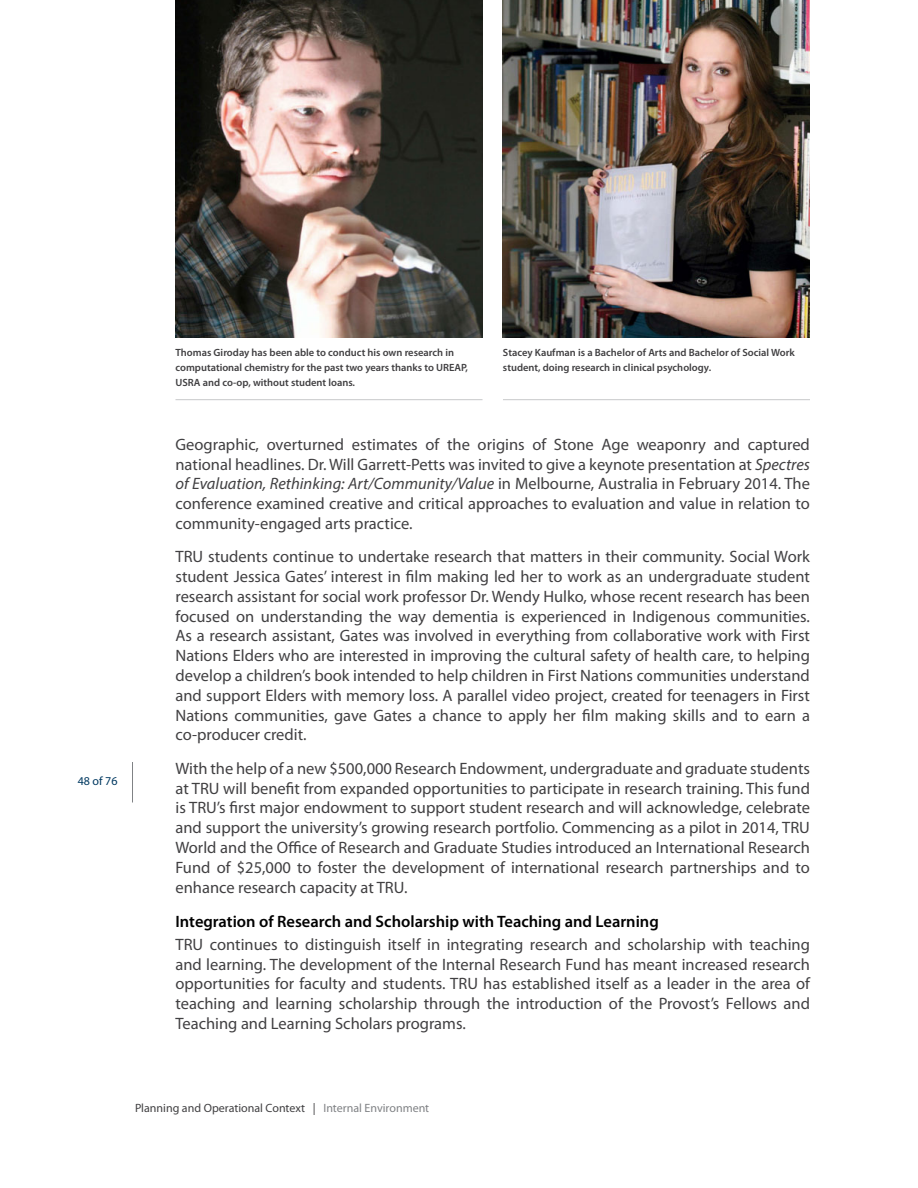
<style>
.page{position:relative;width:918px;height:1188px;background:#fff}
.page>*{position:absolute;margin:0;border:0;box-sizing:border-box;transform-origin:0 0}
.t1{font:16.5px/19.8px "Myriad Pro";color:#414042;text-align:justify}
.t2{font:600 16.5px "Myriad Pro";color:#000}
.t3{font:12px "Myriad Pro";color:#414042}
.t4{font:12px "Myriad Pro";color:#003961}
.t5{font:600 10.5px/15px "Myriad Pro";color:#414042}
.s1{font-style:italic}
.s2{color:#808285}
</style>
<div class="page">
<hr style="left:132px;top:762px;width:1px;height:40px;background:#808285">
<img style="left:176px;top:0;width:307px;height:337px">
<img style="left:503px;top:0;width:307px;height:337px">
<hr style="left:176px;top:399px;width:307px;height:1px;background:#c7c8ca">
<hr style="left:503px;top:399px;width:307px;height:1px;background:#c7c8ca">
<p class="t4" style="left:78px;top:774px;width:41px">48 of 76</p>
<p class="t5" style="left:176px;top:345px;width:294px">Thomas Giroday has been able to conduct his own research in computational chemistry for the past two years thanks to UREAP,<br>USRA and co-op, without student loans.</p>
<p class="t5" style="left:503px;top:345px;width:293px">Stacey Kaufman is a Bachelor of Arts and Bachelor of Social Work student, doing research in clinical psychology.</p>
<p class="t1" style="left:176px;top:434px;width:636px">Geographic, overturned estimates of the origins of Stone Age weaponry and captured national headlines. Dr. Will Garrett-Petts was invited to give a keynote presentation at <span class="s1">Spectres of Evaluation, Rethinking: Art/Community/Value</span> in Melbourne, Australia in February 2014. The conference examined creative and critical approaches to evaluation and value in relation to community-engaged arts practice.</p>
<p class="t1" style="left:176px;top:547px;width:636px">TRU students continue to undertake research that matters in their community. Social Work student Jessica Gates’ interest in film making led her to work as an undergraduate student research assistant for social work professor Dr. Wendy Hulko, whose recent research has been focused on understanding the way dementia is experienced in Indigenous communities.<br>As a research assistant, Gates was involved in everything from collaborative work with First Nations Elders who are interested in improving the cultural safety of health care, to helping develop a children’s book intended to help children in First Nations communities understand and support Elders with memory loss. A parallel video project, created for teenagers in First Nations communities, gave Gates a chance to apply her film making skills and to earn a co-producer credit.</p>
<p class="t1" style="left:176px;top:758px;width:636px">With the help of a new $500,000 Research Endowment, undergraduate and graduate students at TRU will benefit from expanded opportunities to participate in research training. This fund is TRU’s first major endowment to support student research and will acknowledge, celebrate and support the university’s growing research portfolio. Commencing as a pilot in 2014, TRU World and the Office of Research and Graduate Studies introduced an International Research Fund of $25,000 to foster the development of international research partnerships and to enhance research capacity at TRU.</p>
<h4 class="t2" style="left:176px;top:911px;width:485px">Integration of Research and Scholarship with Teaching and Learning</h4>
<p class="t1" style="left:176px;top:934px;width:636px">TRU continues to distinguish itself in integrating research and scholarship with teaching and learning. The development of the Internal Research Fund has meant increased research opportunities for faculty and students. TRU has established itself as a leader in the area of teaching and learning scholarship through the introduction of the Provost’s Fellows and Teaching and Learning Scholars programs.</p>
<h1 class="t3" style="left:135px;top:1101px;width:296px">Planning and Operational Context | <span class="s2">Internal Environment</span></h1>
</div>
